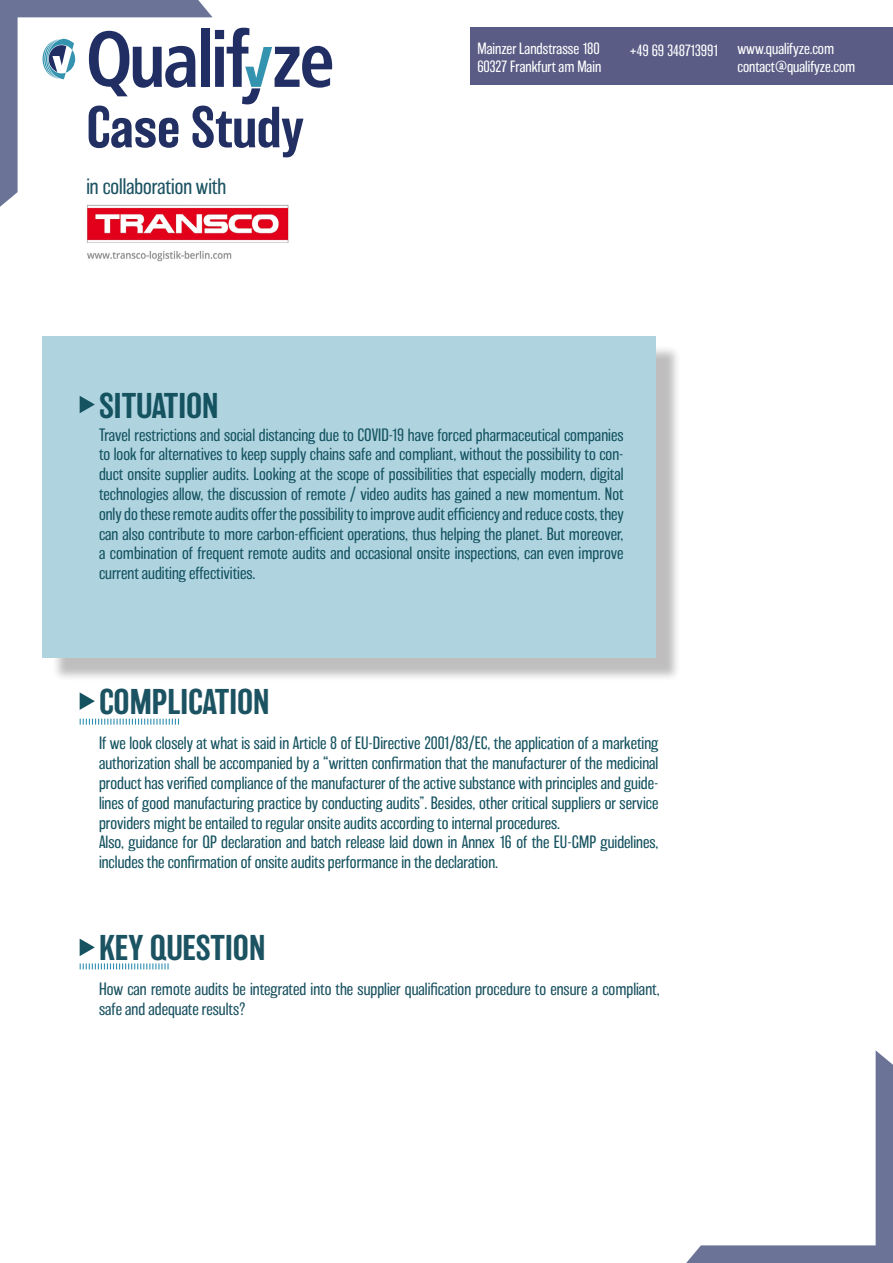
<style>
.page{position:relative;width:893px;height:1263px;background:#fff}
.page>*{position:absolute;margin:0;border:0;box-sizing:border-box;transform-origin:0 0}
.Case{font:500 54px "Balboa";color:#212f63}
.Subtitle{font:500 33px "Balboa";color:#1c5362}
.Subtitle-2{font:500 33px "Balboa";color:#155361}
.Text{font:200 21px "Balboa";color:#1c5362}
.Text_Bold{font:200 16.5px/19.8px "Balboa";color:#155361;text-align:justify}
.Text-2{font:200 16.5px/19.8px "Balboa";color:#155360;text-align:justify}
.Text-3{font:200 16.5px/19.8px "Balboa";color:#1c5362}
.Contact{font:200 15px/18px "Balboa";color:#fff}
.Contact-2{font:200 15px "Balboa";letter-spacing:-.025em;color:#fff}
</style>
<div class="page">
<svg style="left:686px;top:1050px;width:207px;height:213px"></svg>
<img style="left:87px;top:204px;width:202px;height:58px">
<svg style="left:80px;top:719px;width:99px;height:6px"></svg>
<div style="left:51px;top:345px;width:630px;height:337px;background:#231f20;opacity:.75"></div>
<div style="left:43px;top:336px;width:613px;height:321px;background:#b0d4df"></div>
<div style="left:470px;top:28px;width:423px;height:57px;background:#5a5c85"></div>
<svg style="left:80px;top:396px;width:15px;height:17px"></svg>
<svg style="left:80px;top:692px;width:15px;height:18px"></svg>
<svg style="left:80px;top:939px;width:15px;height:17px"></svg>
<svg style="left:80px;top:963px;width:89px;height:6px"></svg>
<svg style="left:0;top:0;width:213px;height:225px"></svg>
<svg style="left:89px;top:31px;width:107px;height:65px"></svg>
<div style="left:201px;top:28px;width:8px;height:59px;background:#202e64"></div>
<svg style="left:215px;top:28px;width:117px;height:76px"></svg>
<svg style="left:43px;top:39px;width:32px;height:41px"></svg>
<p class="Case" style="left:86px;top:97px;width:219px">Case Study</p>
<p class="Text" style="left:86px;top:175px;width:141px">in collaboration with</p>
<p class="Subtitle-2" style="left:99px;top:387px;width:121px">SITUATION</p>
<p class="Contact" style="left:477px;top:40px;width:125px">Mainzer Landstrasse 180<br>60327 Frankfurt am Main</p>
<p class="Contact-2" style="left:629px;top:42px;width:91px">+49 69 348713991</p>
<p class="Contact" style="left:737px;top:40px;width:98px">www.qualifyze.com</p>
<p class="Contact" style="left:737px;top:58px;width:119px">contact@qualifyze.com</p>
<p class="Text_Bold" style="left:99px;top:425px;width:526px">Travel restrictions and social distancing due to COVID-19 have forced pharmaceutical companies to look for alternatives to keep supply chains safe and compliant, without the possibility to con&shy;duct onsite supplier audits. Looking at the scope of possibilities that especially modern, digital technologies allow, the discussion of remote / video audits has gained a new momentum. Not only do these remote audits offer the possibility to improve audit efficiency and reduce costs, they can also contribute to more carbon-efficient operations, thus helping the planet. But moreover, a combination of frequent remote audits and occasional onsite inspections, can even improve current auditing effectivities.</p>
<p class="Subtitle" style="left:99px;top:684px;width:172px">COMPLICATION</p>
<p class="Text-2" style="left:99px;top:734px;width:561px">If we look closely at what is said in Article 8 of EU-Directive 2001/83/EC, the application of a marketing authorization shall be accompanied by a “written confirmation that the manufacturer of the medicinal product has verified compliance of the manufacturer of the active substance with principles and guide&shy;lines of good manufacturing practice by conducting audits”. Besides, other critical suppliers or service providers might be entailed to regular onsite audits according to internal procedures.</p>
<p class="Text-2" style="left:99px;top:833px;width:561px">Also, guidance for QP declaration and batch release laid down in Annex 16 of the EU-GMP guidelines, includes the confirmation of onsite audits performance in the declaration.</p>
<p class="Subtitle" style="left:99px;top:930px;width:168px">KEY QUESTION</p>
<p class="Text-3" style="left:99px;top:979px;width:562px">How can remote audits be integrated into the supplier qualification procedure to ensure a compliant, safe and adequate results?</p>
</div>
